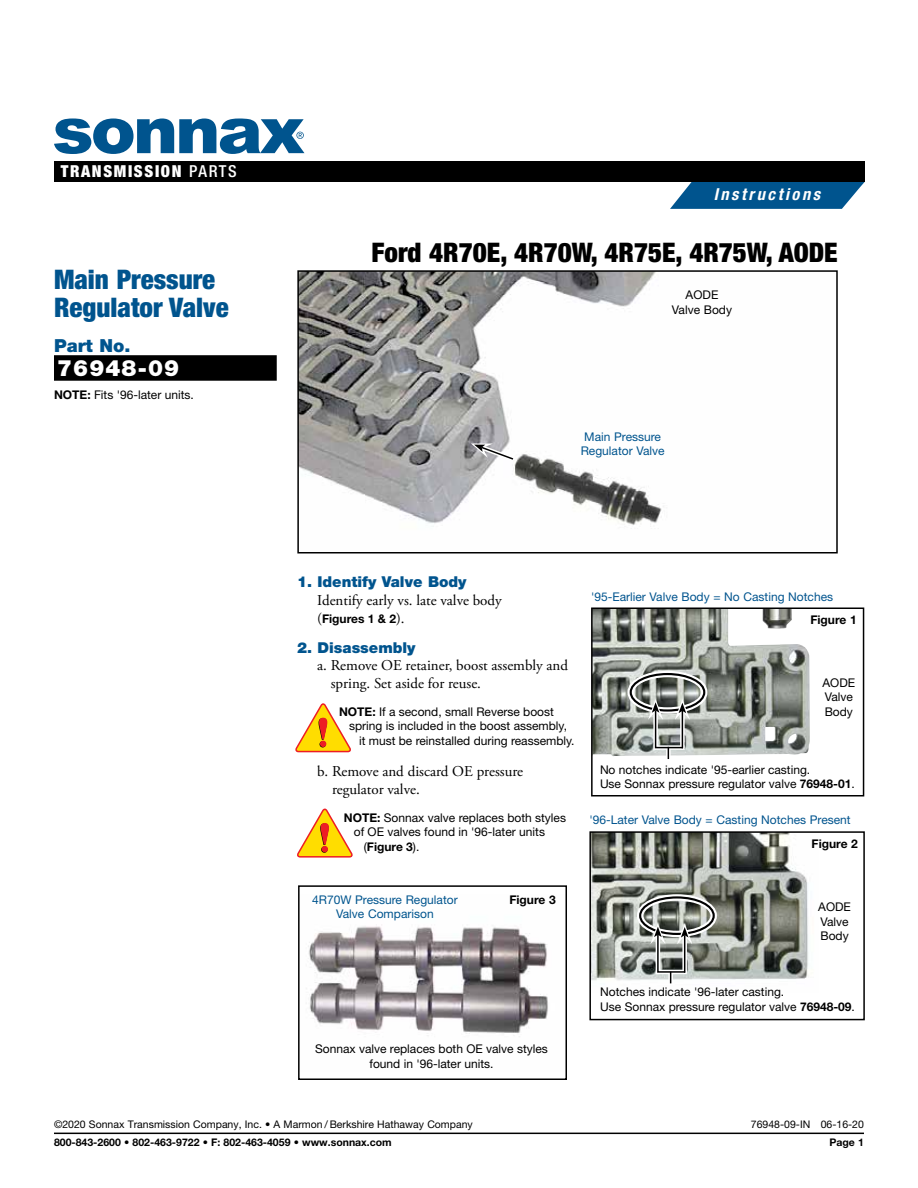
<style>
.page{position:relative;width:918px;height:1188px;background:#fff}
.page>*{position:absolute;margin:0;border:0;box-sizing:border-box;transform-origin:0 0}
.t1{font:900 condensed 27px "Helvetica Neue LT Std";color:#000}
.t2{font:900 condensed 27px/27.8px "Helvetica Neue LT Std";color:#00548e}
.t3{font:900 22.5px "Helvetica Neue LT Std";letter-spacing:.05em;color:#fff}
.t4{font:900 18px "Helvetica Neue LT Std";color:#00548e}
.t5{font:900 condensed 16.5px "Helvetica Neue LT Std";letter-spacing:.1em;color:#fff}
.t6{font:italic 700 condensed 16.5px "Helvetica Neue LT Std";letter-spacing:.155em;color:#fff}
.t7{font:15px/18px "Adobe Garamond Pro";color:#000}
.t8{font:900 15px "Helvetica Neue LT Std";color:#00548e}
.t9{font:12px/14.4px "Helvetica Neue LT Std";color:#000}
.t10{font:12px/14.4px "Helvetica Neue LT Std";color:#00548e}
.t11{font:700 12px "Helvetica Neue LT Std";color:#000}
.t12{font:10.5px "Helvetica Neue LT Std";color:#000}
.t13{font:700 10.5px "Helvetica Neue LT Std";color:#000}
.s1{font-weight:500}
.s2{font-weight:700}
.s3{font-family:"Adobe Garamond Pro";font-weight:400;font-size:15px}
.s4{font-weight:400}
</style>
<div class="page">
<div style="left:54px;top:355px;width:223px;height:26px;background:#000"></div>
<img style="left:300px;top:273px;width:364px;height:254px">
<div style="left:297px;top:270px;width:541px;height:284px;border:2px solid #000"></div>
<svg style="left:471px;top:442px;width:48px;height:23px"></svg>
<svg style="left:295px;top:703px;width:56px;height:49px"></svg>
<svg style="left:297px;top:809px;width:56px;height:49px"></svg>
<img style="left:594px;top:611px;width:216px;height:146px">
<div style="left:591px;top:608px;width:273px;height:188px;border:2px solid #000"></div>
<div style="left:628px;top:671px;width:79px;height:43px;border:6px solid #fff;border-radius:50%"></div>
<div style="left:630px;top:673px;width:75px;height:39px;border:2px solid #000;border-radius:50%"></div>
<svg style="left:648px;top:699px;width:42px;height:60px;background:#9fa2a0"></svg>
<img style="left:592px;top:834px;width:217px;height:150px">
<div style="left:589px;top:831px;width:276px;height:189px;border:2px solid #000"></div>
<div style="left:637px;top:894px;width:80px;height:43px;border:6px solid #fff;border-radius:50%"></div>
<div style="left:639px;top:896px;width:76px;height:39px;border:2px solid #000;border-radius:50%"></div>
<svg style="left:650px;top:923px;width:42px;height:60px"></svg>
<img style="left:308px;top:924px;width:240px;height:112px">
<div style="left:298px;top:885px;width:269px;height:195px;border:2px solid #000"></div>
<hr style="left:54px;top:1133px;width:810px;height:1px;background:#000">
<svg style="left:670px;top:182px;width:195px;height:27px;background:#1e689b"></svg>
<div style="left:54px;top:161px;width:811px;height:21px;background:#000"></div>
<svg style="left:54px;top:118px;width:250px;height:36px"></svg>
<h3 class="t5" style="left:61px;top:161px;width:178px">TRANSMISSION <span class="s1">PARTS</span></h3>
<h1 class="t2" style="left:54px;top:265px;width:176px">Main Pressure<br>Regulator Valve</h1>
<h3 class="t4" style="left:54px;top:335px;width:78px">Part No.</h3>
<h2 class="t3" style="left:57px;top:355px;width:124px">76948-09</h2>
<p class="t9" style="left:54px;top:388px;width:141px"><span class="s2">NOTE:</span> Fits '96-later units.</p>
<h3 class="t6" style="left:714px;top:185px;width:108px">Instructions</h3>
<h1 class="t1" style="left:372px;top:236px;width:468px">Ford 4R70E, 4R70W, 4R75E, 4R75W, AODE</h1>
<p class="t9" style="left:672px;top:288px;width:62px;text-align:center">AODE<br>Valve Body</p>
<p class="t10" style="left:581px;top:429px;width:85px">Main Pressure<br>Regulator Valve</p>
<p class="t8" style="left:297px;top:572px;width:171px">1. Identify Valve Body</p>
<p class="t7" style="left:317px;top:591px;width:186px">Identify early vs. late valve body</p>
<p class="t11" style="left:317px;top:611px;width:89px"><span class="s3">(</span>Figures 1 &amp; 2<span class="s3">).</span></p>
<p class="t8" style="left:297px;top:639px;width:120px">2. Disassembly</p>
<p class="t7" style="left:331px;top:657px;width:239px;text-indent:-14px">a. Remove OE retainer, boost assembly and spring. Set aside for reuse.</p>
<p class="t9" style="left:339px;top:704px;width:216px"><span class="s2">NOTE:</span> If a second, small Reverse boost</p>
<p class="t9" style="left:349px;top:719px;width:220px">spring is included in the boost assembly,</p>
<p class="t9" style="left:359px;top:733px;width:217px">it must be reinstalled during reassembly.</p>
<p class="t7" style="left:332px;top:763px;width:193px;text-indent:-15px">b. Remove and discard OE pressure regulator valve.</p>
<p class="t9" style="left:344px;top:810px;width:224px"><span class="s2">NOTE:</span> Sonnax valve replaces both styles</p>
<p class="t9" style="left:354px;top:825px;width:193px">of OE valves found in '96-later units</p>
<p class="t11" style="left:364px;top:839px;width:57px"><span class="s4">(</span>Figure 3<span class="s4">).</span></p>
<p class="t10" style="left:312px;top:892px;width:147px">4R70W Pressure Regulator</p>
<p class="t11" style="left:509px;top:892px;width:48px">Figure 3</p>
<p class="t10" style="left:336px;top:907px;width:99px">Valve Comparison</p>
<p class="t10" style="left:591px;top:589px;width:244px">'95-Earlier Valve Body = No Casting Notches</p>
<p class="t11" style="left:810px;top:613px;width:48px">Figure 1</p>
<p class="t9" style="left:822px;top:675px;width:34px">AODE<br>Valve<br>Body</p>
<p class="t9" style="left:600px;top:762px;width:256px">No notches indicate '95-earlier casting.<br>Use Sonnax pressure regulator valve <span class="s2">76948-01</span>.</p>
<p class="t10" style="left:589px;top:813px;width:263px">'96-Later Valve Body = Casting Notches Present</p>
<p class="t11" style="left:812px;top:836px;width:48px">Figure 2</p>
<p class="t9" style="left:818px;top:900px;width:34px">AODE<br>Valve<br>Body</p>
<p class="t9" style="left:315px;top:1042px;width:234px;text-align:center">Sonnax valve replaces both OE valve styles found in '96-later units.</p>
<p class="t9" style="left:600px;top:985px;width:256px">Notches indicate '96-later casting.<br>Use Sonnax pressure regulator valve <span class="s2">76948-09</span>.</p>
<p class="t12" style="left:54px;top:1118px;width:420px">©2020 Sonnax Transmission Company, Inc. • A Marmon / Berkshire Hathaway Company</p>
<p class="t12" style="left:751px;top:1118px;width:115px">76948-09-IN 06-16-20</p>
<p class="t13" style="left:54px;top:1136px;width:339px">800-843-2600 • 802-463-9722 • F: 802-463-4059 • www.sonnax.com</p>
<p class="t13" style="left:829px;top:1136px;width:36px">Page 1</p>
</div>
